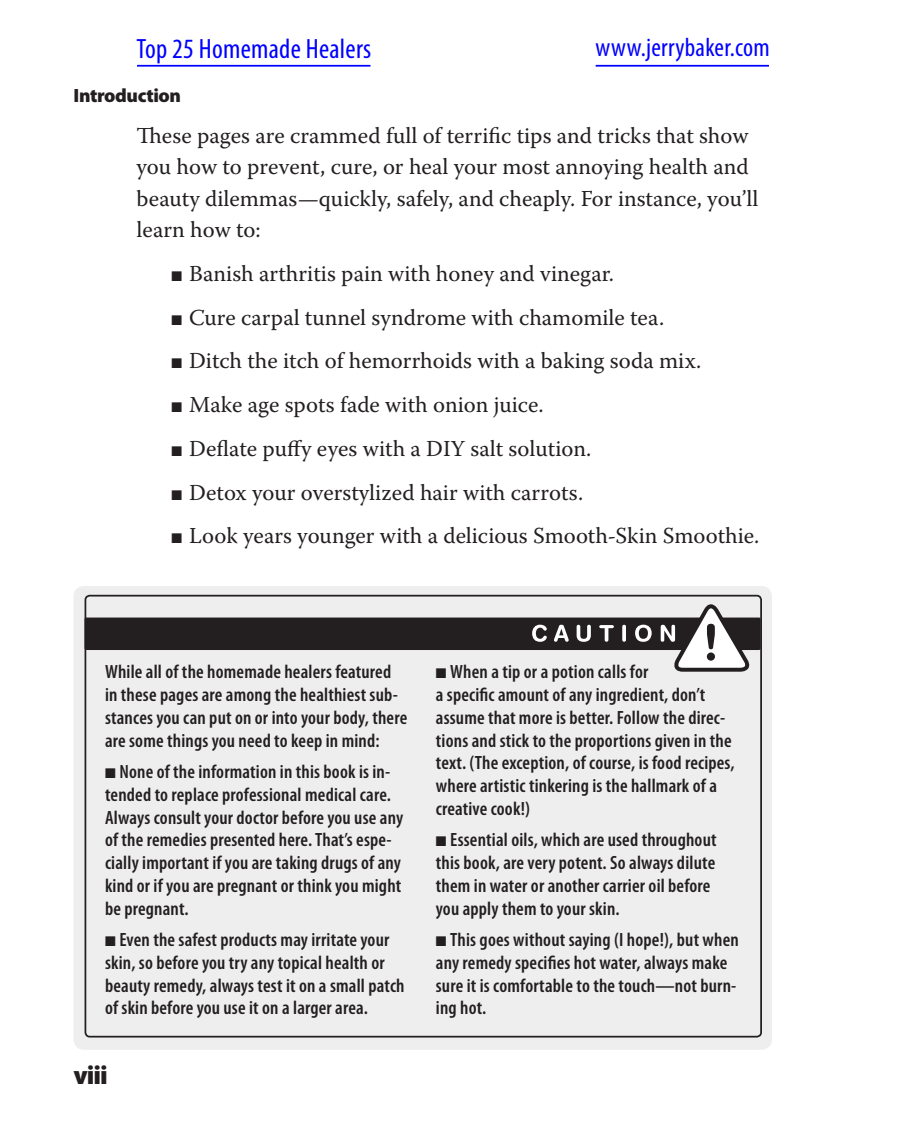
<style>
.page{position:relative;width:898px;height:1134px;background:#fff}
.page>*{position:absolute;margin:0;border:0;box-sizing:border-box;transform-origin:0 0}
.t1{font:condensed 28px "Myriad Pro";letter-spacing:.01em;color:#00f}
.t2{font:condensed 26.25px "Myriad Pro";letter-spacing:.01em;color:#00f}
.t3{font:900 26.25px "Myriad Pro";color:#231f20}
.t4{font:22.75px/31.5px "Warnock Pro";color:#231f20}
.t5{font:600 condensed 19.25px/22.8px "Myriad Pro";letter-spacing:.01em;color:#231f20}
.t6{font:900 19.25px "Myriad Pro";letter-spacing:-.02em;color:#231f20}
</style>
<div class="page">
<div style="left:74px;top:586px;width:698px;height:464px;background:#eeeeef;border-radius:10px"></div>
<div style="left:85px;top:595px;width:677px;height:443px;border:2px solid #231f20;border-radius:4px"></div>
<div style="left:85px;top:618px;width:675px;height:32px;background:#231f20;border-radius:2px"></div>
<svg style="left:532px;top:604px;width:219px;height:68px"></svg>
<hr style="left:137px;top:65px;width:233px;height:2px;background:#00f">
<hr style="left:595px;top:65px;width:174px;height:2px;background:#00f">
<h1 class="t1" style="left:136px;top:32px;width:236px">Top 25 Homemade Healers</h1>
<h2 class="t2" style="left:595px;top:32px;width:176px">www.jerrybaker.com</h2>
<p class="t6" style="left:74px;top:83px;width:109px">Introduction</p>
<p class="t4" style="left:136px;top:119px;width:623px">These pages are crammed full of terrific tips and tricks that show you how to prevent, cure, or heal your most annoying health and beauty dilemmas—quickly, safely, and cheaply. For instance, you’ll learn how to:</p>
<p class="t4" style="left:172px;top:257px;width:444px">■ Banish arthritis pain with honey and vinegar.</p>
<p class="t4" style="left:172px;top:301px;width:494px">■ Cure carpal tunnel syndrome with chamomile tea.</p>
<p class="t4" style="left:172px;top:345px;width:531px">■ Ditch the itch of hemorrhoids with a baking soda mix.</p>
<p class="t4" style="left:172px;top:389px;width:373px">■ Make age spots fade with onion juice.</p>
<p class="t4" style="left:172px;top:432px;width:421px">■ Deflate puffy eyes with a DIY salt solution.</p>
<p class="t4" style="left:172px;top:476px;width:413px">■ Detox your overstylized hair with carrots.</p>
<p class="t4" style="left:172px;top:520px;width:589px">■ Look years younger with a delicious Smooth-Skin Smoothie.</p>
<p class="t5" style="left:105px;top:660px;width:304px">While all of the homemade healers featured in these pages are among the healthiest sub&shy;stances you can put on or into your body, there are some things you need to keep in mind:</p>
<p class="t5" style="left:105px;top:760px;width:300px">■ None of the information in this book is in&shy;tended to replace professional medical care.<br>Always consult your doctor before you use any of the remedies presented here. That’s espe&shy;cially important if you are taking drugs of any kind or if you are pregnant or think you might be pregnant.</p>
<p class="t5" style="left:105px;top:928px;width:301px">■ Even the safest products may irritate your skin, so before you try any topical health or beauty remedy, always test it on a small patch of skin before you use it on a larger area.</p>
<h2 class="t3" style="left:74px;top:1058px;width:36px">viii</h2>
<p class="t5" style="left:436px;top:660px;width:300px">■ When a tip or a potion calls for<br>a specific amount of any ingredient, don’t assume that more is better. Follow the direc&shy;tions and stick to the proportions given in the text. (The exception, of course, is food recipes, where artistic tinkering is the hallmark of a creative cook!)</p>
<p class="t5" style="left:436px;top:828px;width:282px">■ Essential oils, which are used throughout this book, are very potent. So always dilute them in water or another carrier oil before you apply them to your skin.</p>
<p class="t5" style="left:436px;top:928px;width:305px">■ This goes without saying (I hope!), but when any remedy specifies hot water, always make sure it is comfortable to the touch—not burn&shy;ing hot.</p>
</div>
